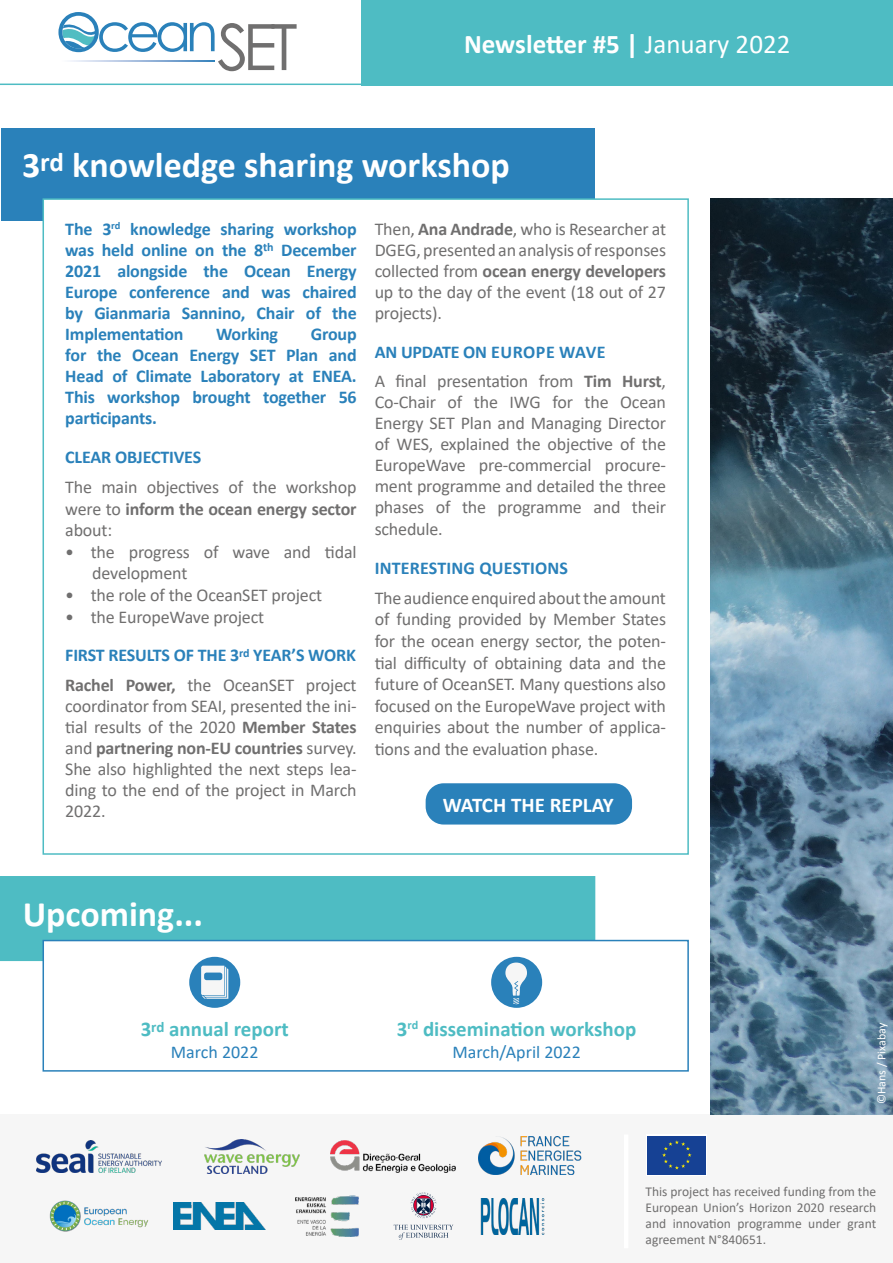
<style>
.page{position:relative;width:893px;height:1263px;background:#fff}
.page>*{position:absolute;margin:0;border:0;box-sizing:border-box;transform-origin:0 0}
.t1{font:700 36px "Calibri";color:#fff}
.t2{font:700 27px "Calibri";color:#fff}
.t3{font:700 21px "Calibri";color:#4ebcc3}
.t4{font:700 21px "Calibri";color:#fff}
.t5{font:18px/21.6px "Calibri";letter-spacing:-.01em;color:#706f6f;text-align:justify}
.t6{font:700 18px/21px "Calibri";letter-spacing:-.01em;color:#2a81ba;text-align:justify}
.t7{font:18px "Calibri";color:#2a81ba}
.t8{font:700 18px "Calibri";letter-spacing:.01em;color:#2a81ba}
.t9{font:13.5px/16.2px "Calibri";color:#706f6f;text-align:justify}
.t10{font:12px "Calibri";color:#fff}
.s1{font-weight:400}
.s2{font-weight:700}
.s3{font-weight:700;color:#2a81ba}
.s4{font-weight:400;color:#706f6f}
</style>
<div class="page">
<div style="left:0;top:1114px;width:893px;height:149px;background:#f6f6f6"></div>
<img style="left:37px;top:1140px;width:125px;height:32px">
<img style="left:205px;top:1139px;width:95px;height:35px">
<img style="left:330px;top:1141px;width:125px;height:31px">
<img style="left:479px;top:1136px;width:103px;height:38px">
<img style="left:49px;top:1200px;width:100px;height:32px">
<img style="left:174px;top:1202px;width:92px;height:28px">
<img style="left:296px;top:1196px;width:62px;height:40px">
<svg style="left:411px;top:1192px;width:25px;height:26px"></svg>
<svg style="left:394px;top:1224px;width:59px;height:16px"></svg>
<img style="left:480px;top:1198px;width:65px;height:36px">
<hr style="left:624px;top:1134px;width:4px;height:114px;background:#fff">
<div style="left:647px;top:1134px;width:60px;height:41px;background:#fff"></div>
<div style="left:648px;top:1136px;width:58px;height:38px;background:#164194"></div>
<svg style="left:662px;top:1140px;width:30px;height:29px"></svg>
<svg style="left:58px;top:12px;width:239px;height:59px"></svg>
<svg style="left:59px;top:60px;width:156px;height:2px"></svg>
<div style="left:361px;top:0;width:532px;height:85px;background:#4ebcc3"></div>
<hr style="left:0;top:84px;width:361px;height:1px;background:#4ebcc3">
<div style="left:1px;top:128px;width:594px;height:92px;background:#2a81ba"></div>
<div style="left:43px;top:199px;width:645px;height:655px;background:#fff"></div>
<img style="left:710px;top:198px;width:183px;height:916px">
<div style="left:1px;top:877px;width:594px;height:83px;background:#4ebcc3"></div>
<div style="left:0;top:876px;width:595px;height:85px;border:2px solid #4ebcc3"></div>
<div style="left:43px;top:940px;width:646px;height:131px;background:#fff;border:2px solid #2a81ba"></div>
<div style="left:189px;top:957px;width:51px;height:51px;background:#2a81ba;border-radius:50%"></div>
<div style="left:491px;top:957px;width:51px;height:51px;background:#2a81ba;border-radius:50%"></div>
<svg style="left:201px;top:966px;width:27px;height:33px"></svg>
<svg style="left:505px;top:962px;width:22px;height:42px"></svg>
<div style="left:426px;top:783px;width:206px;height:41px;background:#2a81ba;border-radius:18px"></div>
<h2 class="t2" style="left:464px;top:25px;width:328px">Newsletter #5 | <span class="s1">January 2022</span></h2>
<h1 class="t1" style="left:22px;top:139px;width:489px">3<sup>rd</sup> knowledge sharing workshop</h1>
<p class="t6" style="left:65px;top:218px;width:293px">The 3<sup>rd</sup> knowledge sharing workshop was held online on the 8<sup>th</sup> December 2021 alongside the Ocean Energy Europe conference and was chaired by Gianmaria Sannino, Chair of the Implementation</p>
<p class="t5" style="left:375px;top:218px;width:293px;line-height:21.1px">Then, <span class="s2">Ana Andrade</span>, who is Researcher at DGEG, presented an analysis of responses collected from <span class="s2">ocean energy developers </span>up to the day of the event (18 out of 27 projects).</p>
<p class="t5" style="left:375px;top:337px;width:293px;line-height:29.5px"><span class="s3">AN UPDATE ON EUROPE WAVE<br></span>A final presentation from <span class="s2">Tim Hurst</span>,</p>
<p class="t5" style="left:375px;top:391px;width:293px;line-height:21.1px">Co-Chair of the IWG for the Ocean Energy SET Plan and Managing Director of WES, explained the objective of the EuropeWave pre-commercial procure&shy;ment programme and detailed the three phases of the programme and their schedule.</p>
<p class="t8" style="left:375px;top:555px;width:195px">INTERESTING QUESTIONS</p>
<p class="t5" style="left:375px;top:586px;width:293px">The audience enquired about the amount of funding provided by Member States for the ocean energy sector, the poten&shy;tial difficulty of obtaining data and the future of OceanSET. Many questions also focused on the EuropeWave project with enquiries about the number of applica&shy;tions and the evaluation phase.</p>
<p class="t6" style="left:216px;top:323px;width:63px">Working</p>
<p class="t6" style="left:65px;top:323px;width:293px;text-indent:245px">Group for the Ocean Energy SET Plan and Head of Climate Laboratory at ENEA.<br>This workshop brought together 56 participants.</p>
<p class="t6" style="left:65px;top:446px;width:137px">CLEAR OBJECTIVES</p>
<p class="t5" style="left:65px;top:476px;width:293px">The main objectives of the workshop were to <span class="s2">inform the ocean energy sector </span>about:</p>
<p class="t5" style="left:92px;top:541px;width:266px;text-indent:-27px">• the progress of wave and tidal development</p>
<p class="t5" style="left:65px;top:584px;width:258px">• the role of the OceanSET project</p>
<p class="t6" style="left:65px;top:597px;width:292px;line-height:38.5px"><span class="s4">• the EuropeWave project<br></span>FIRST RESULTS OF THE 3<sup>rd</sup> YEAR’S WORK</p>
<p class="t5" style="left:65px;top:674px;width:293px;line-height:21px"><span class="s2">Rachel Power,</span> the OceanSET project coordinator from SEAI, presented the ini&shy;tial results of the 2020 <span class="s2">Member States </span>and <span class="s2">partnering non-EU countries</span> survey.<br>She also highlighted the next steps lea&shy;ding to the end of the project in March 2022.</p>
<p class="t4" style="left:443px;top:790px;width:172px">WATCH THE REPLAY</p>
<h1 class="t1" style="left:23px;top:888px;width:182px">Upcoming...</h1>
<p class="t3" style="left:141px;top:1014px;width:150px">3<sup>rd</sup> annual report</p>
<p class="t7" style="left:171px;top:1039px;width:89px">March 2022</p>
<p class="t3" style="left:397px;top:1014px;width:241px">3<sup>rd</sup> dissemination workshop</p>
<p class="t7" style="left:452px;top:1039px;width:130px">March/April 2022</p>
<p class="t10" style="left:873px;top:1104px;width:83px;rotate:-90deg">©Hans / Pixabay</p>
<p class="t9" style="left:646px;top:1183px;width:232px">This project has received funding from the European Union’s Horizon 2020 research and innovation programme under grant agreement N°840651.</p>
</div>
